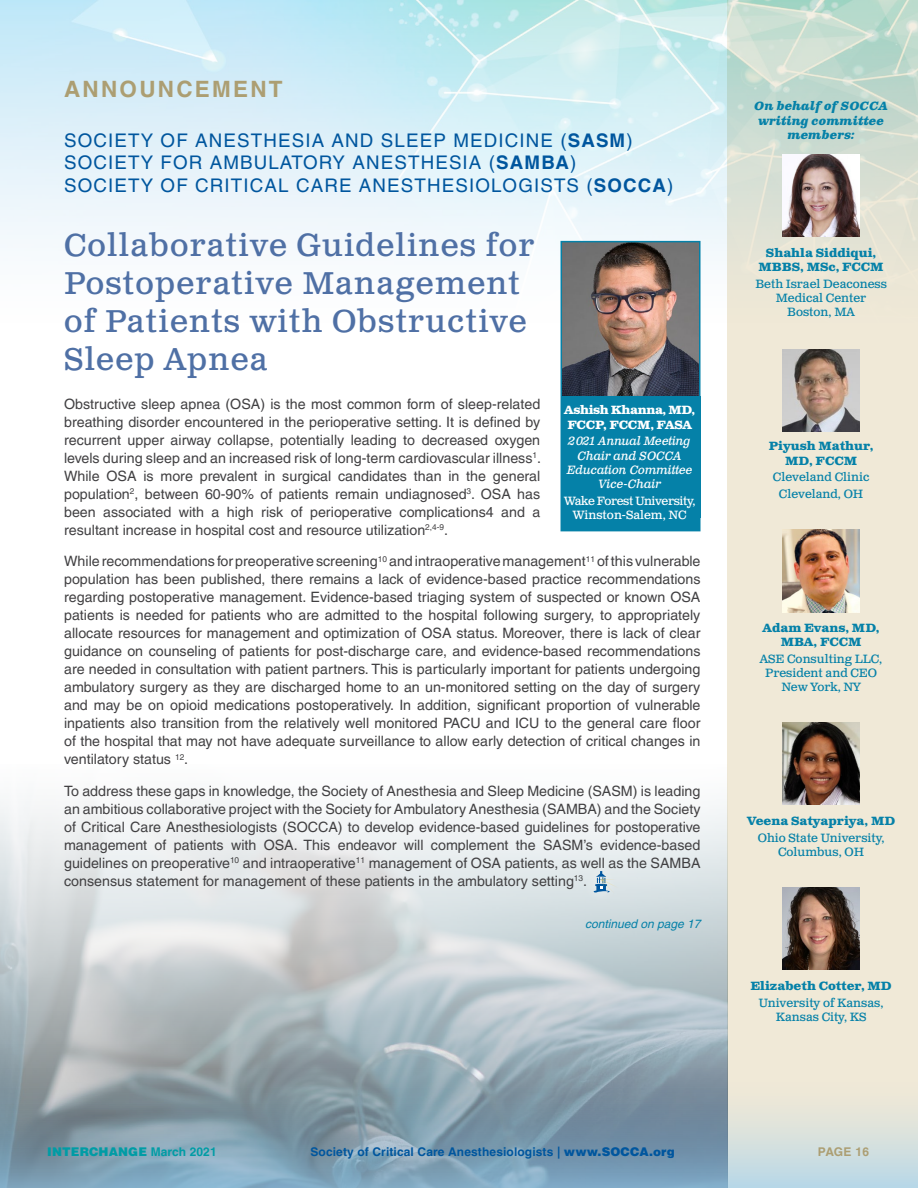
<style>
.page{position:relative;width:918px;height:1188px;background:#fff}
.page>*{position:absolute;margin:0;border:0;box-sizing:border-box;transform-origin:0 0}
.t1{font:31.5px/37.8px "Clarendon Text Pro";letter-spacing:.04em;color:#4f70a5}
.t2{font:700 22.5px "Helvetica LT Pro";letter-spacing:.1em;color:#ac9e72}
.t3{font:18.75px/22.5px "Helvetica LT Pro";letter-spacing:.06em;color:#00569e}
.t4{font:14.25px/18px "Helvetica LT Pro";color:#414042;text-align:justify}
.t5{font:12px/14.4px "Clarendon Text Pro";color:#0581a8;text-align:center}
.t6{font:700 12px/14.4px "Clarendon Text Pro";color:#0581a8;text-align:center}
.t7{font:italic 12px/14.4px "Clarendon Text Pro";letter-spacing:-.02em;color:#fff;text-align:center}
.t8{font:700 12px "Helvetica LT Pro";letter-spacing:.01em;color:#00569e}
.t9{font:italic 700 12px/14.4px "Clarendon Text Pro";letter-spacing:-.01em;color:#0581a8;text-align:center}
.t10{font:12px/14.4px "Clarendon Text Pro";letter-spacing:-.03em;color:#fff;text-align:center}
.t11{font:700 12px/14.4px "Clarendon Text Pro";letter-spacing:-.025em;color:#fff}
.t12{font:900 12px "Helvetica LT Pro";letter-spacing:.01em;color:#009ca5}
.t13{font:italic 12px "Helvetica LT Pro";color:#0581a8}
.t14{font:700 12px "Helvetica LT Pro";letter-spacing:.005em;color:#ac9e72}
.s1{font-weight:700}
.s2{font-weight:900}
</style>
<div class="page">
<div style="left:727px;top:0;width:191px;height:1188px;background:#f0e9d7"></div>
<svg style="left:0;top:1078px;width:918px;height:110px;background:#91a8b5"></svg>
<img style="left:0;top:0;width:918px;height:330px">
<div style="left:583px;top:860px;width:37px;height:45px;background:#dee6e9"></div>
<svg style="left:593px;top:871px;width:23px;height:22px"></svg>
<div style="left:561px;top:242px;width:139px;height:289px;background:#0581a8"></div>
<img style="left:564px;top:244px;width:134px;height:152px">
<div style="left:561px;top:241px;width:140px;height:290px;border:2px solid #0581a8"></div>
<div style="left:561px;top:396px;width:140px;height:122px;background:#0581a8"></div>
<img style="left:783px;top:154px;width:77px;height:83px">
<img style="left:783px;top:349px;width:77px;height:82px">
<img style="left:783px;top:530px;width:77px;height:82px">
<img style="left:783px;top:723px;width:77px;height:82px">
<img style="left:783px;top:887px;width:77px;height:83px">
<h2 class="t2" style="left:64px;top:76px;width:220px">ANNOUNCEMENT</h2>
<h3 class="t3" style="left:64px;top:129px;width:611px">SOCIETY OF ANESTHESIA AND SLEEP MEDICINE (<span class="s1">SASM</span>)<br>SOCIETY FOR AMBULATORY ANESTHESIA (<span class="s1">SAMBA</span>)<br>SOCIETY OF CRITICAL CARE ANESTHESIOLOGISTS (<span class="s1">SOCCA</span>)</h3>
<h1 class="t1" style="left:64px;top:228px;width:472px">Collaborative Guidelines for<br>Postoperative Management of Patients with Obstructive<br>Sleep Apnea</h1>
<p class="t4" style="left:64px;top:395px;width:479px">Obstructive sleep apnea (OSA) is the most common form of sleep-related breathing disorder encountered in the perioperative setting. It is defined by recurrent upper airway collapse, potentially leading to decreased oxygen levels during sleep and an increased risk of long-term cardiovascular illness<sup>1</sup>.<br>While OSA is more prevalent in surgical candidates than in the general population<sup>2</sup>, between 60-90% of patients remain undiagnosed<sup>3</sup>. OSA has been associated with a high risk of perioperative complications4 and a resultant increase in hospital cost and resource utilization<sup>2,4-9</sup>.</p>
<p class="t4" style="left:64px;top:552px;width:638px">While recommendations for preoperative screening<sup>10</sup> and intraoperative management<sup>11</sup> of this vulnerable population has been published, there remains a lack of evidence-based practice recommendations regarding postoperative management. Evidence-based triaging system of suspected or known OSA patients is needed for patients who are admitted to the hospital following surgery, to appropriately allocate resources for management and optimization of OSA status. Moreover, there is lack of clear guidance on counseling of patients for post-discharge care, and evidence-based recommendations are needed in consultation with patient partners. This is particularly important for patients undergoing ambulatory surgery as they are discharged home to an un-monitored setting on the day of surgery and may be on opioid medications postoperatively. In addition, significant proportion of vulnerable inpatients also transition from the relatively well monitored PACU and ICU to the general care floor of the hospital that may not have adequate surveillance to allow early detection of critical changes in ventilatory status <sup>12</sup>.</p>
<p class="t4" style="left:64px;top:782px;width:638px">To address these gaps in knowledge, the Society of Anesthesia and Sleep Medicine (SASM) is leading an ambitious collaborative project with the Society for Ambulatory Anesthesia (SAMBA) and the Society of Critical Care Anesthesiologists (SOCCA) to develop evidence-based guidelines for postoperative management of patients with OSA. This endeavor will complement the SASM’s evidence-based guidelines on preoperative<sup>10</sup> and intraoperative<sup>11</sup> management of OSA patients, as well as the SAMBA consensus statement for management of these patients in the ambulatory setting<sup>13</sup>.</p>
<p class="t11" style="left:564px;top:404px;width:133px">Ashish Khanna, MD,<br>FCCP, FCCM, FASA</p>
<p class="t7" style="left:567px;top:434px;width:127px">2021 Annual Meeting<br>Chair and SOCCA<br>Education Committee<br>Vice-Chair</p>
<p class="t10" style="left:564px;top:494px;width:133px">Wake Forest University,<br>Winston-Salem, NC</p>
<p class="t13" style="left:585px;top:917px;width:117px">continued on page 17</p>
<p class="t9" style="left:754px;top:100px;width:135px">On behalf of SOCCA writing committee members:</p>
<p class="t6" style="left:759px;top:246px;width:127px">Shahla Siddiqui,<br>MBBS, MSc, FCCM</p>
<p class="t5" style="left:755px;top:277px;width:133px">Beth Israel Deaconess<br>Medical Center<br>Boston, MA</p>
<p class="t6" style="left:769px;top:440px;width:106px">Piyush Mathur,<br>MD, FCCM</p>
<p class="t5" style="left:773px;top:469px;width:98px;line-height:16.5px">Cleveland Clinic<br>Cleveland, OH</p>
<p class="t6" style="left:763px;top:621px;width:118px">Adam Evans, MD,<br>MBA, FCCM</p>
<p class="t5" style="left:760px;top:652px;width:124px">ASE Consulting LLC,<br>President and CEO<br>New York, NY</p>
<p class="t6" style="left:747px;top:815px;width:150px">Veena Satyapriya, MD</p>
<p class="t5" style="left:758px;top:831px;width:128px">Ohio State University,<br>Columbus, OH</p>
<p class="t6" style="left:751px;top:980px;width:143px">Elizabeth Cotter, MD</p>
<p class="t5" style="left:759px;top:996px;width:126px">University of Kansas,<br>Kansas City, KS</p>
<p class="t12" style="left:47px;top:1144px;width:171px">INTERCHANGE <span class="s1">March 2021</span></p>
<p class="t8" style="left:310px;top:1145px;width:366px">Society of Critical Care Anesthesiologists | <span class="s2">www.SOCCA.org</span></p>
<p class="t14" style="left:818px;top:1145px;width:53px">PAGE 16</p>
</div>
